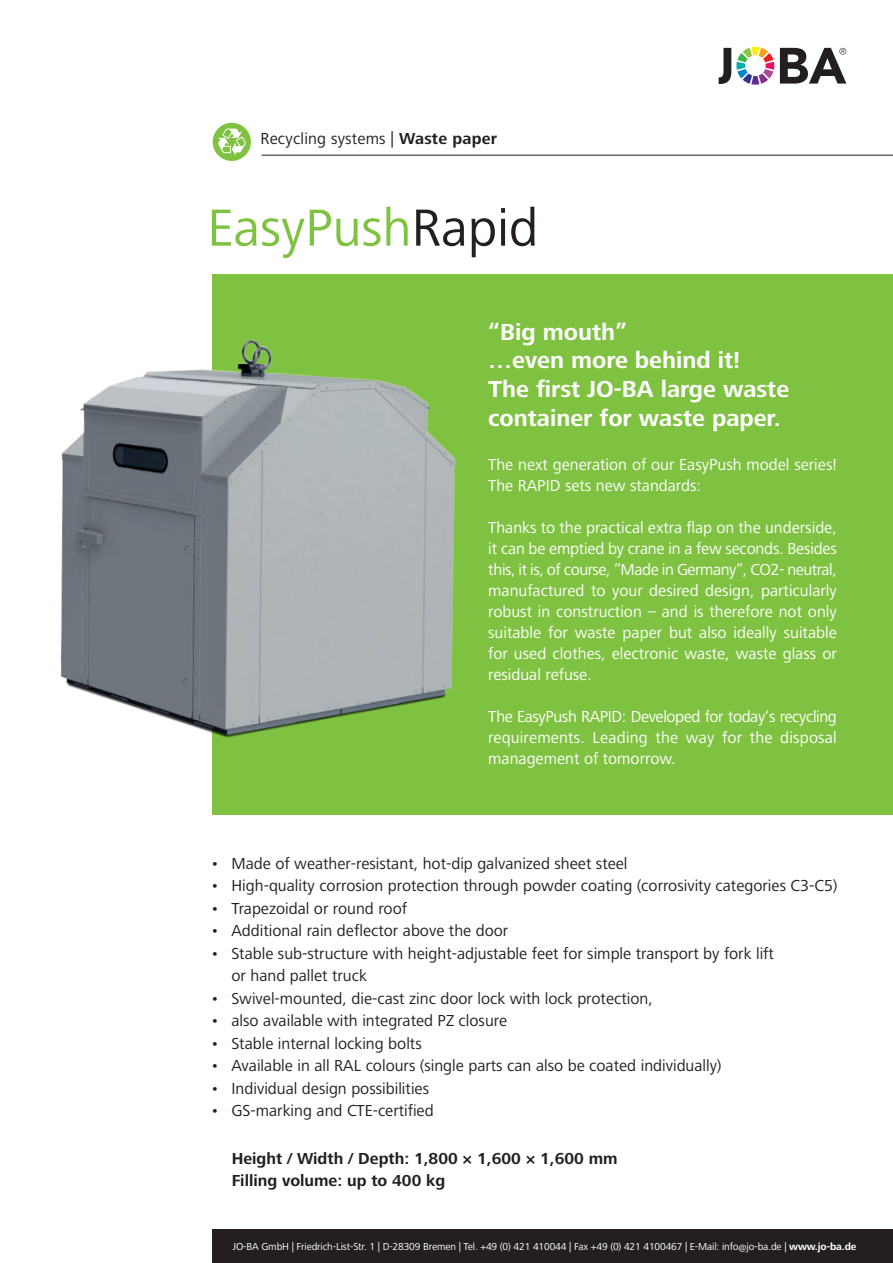
<style>
.page{position:relative;width:893px;height:1263px;background:#fff}
.page>*{position:absolute;margin:0;border:0;box-sizing:border-box;transform-origin:0 0}
.t1{font:54px "Frutiger Next LT";color:#7fc241}
.t2{font:700 24px/28.8px "Frutiger Next LT";color:#fff}
.t3{font:16.5px/22.5px "Frutiger Next LT";color:#231f20}
.t4{font:16.5px/21px "Frutiger Next LT";color:#fff;text-align:justify}
.t5{font:700 16.5px/22.5px "Frutiger Next LT";color:#231f20}
.t6{font:10.5px "Frutiger Next LT";letter-spacing:-.01em;color:#fff}
.s1{font-weight:700}
.s2{color:#231f20}
</style>
<div class="page">
<div style="left:213px;top:1229px;width:680px;height:34px;background:#231f20"></div>
<div style="left:213px;top:274px;width:680px;height:540px;background:#7fc241"></div>
<div style="left:213px;top:123px;width:38px;height:38px;background:#7fc241;border-radius:50%"></div>
<svg style="left:218px;top:129px;width:28px;height:27px"></svg>
<img style="left:60px;top:334px;width:396px;height:423px">
<svg style="left:780px;top:48px;width:66px;height:36px"></svg>
<svg style="left:719px;top:47px;width:55px;height:38px"></svg>
<hr style="left:261px;top:155px;width:632px;height:1px;background:#231f20">
<p class="t3" style="left:260px;top:128px;width:238px">Recycling systems | <span class="s1">Waste paper</span></p>
<h1 class="t1" style="left:207px;top:198px;width:332px">EasyPush<span class="s2">Rapid</span></h1>
<h2 class="t2" style="left:488px;top:317px;width:302px">“Big mouth”<br>…even more behind it!<br>The first JO-BA large waste container for waste paper.</h2>
<p class="t4" style="left:488px;top:454px;width:350px">The next generation of our EasyPush model series!<br>The RAPID sets new standards:</p>
<p class="t4" style="left:488px;top:517px;width:350px">Thanks to the practical extra flap on the underside, it can be emptied by crane in a few seconds. Besides this, it is, of course, “Made in Germany”, CO2- neutral, manufactured to your desired design, particularly robust in construction – and is therefore not only suitable for waste paper but also ideally suitable for used clothes, electronic waste, waste glass or residual refuse.</p>
<p class="t4" style="left:488px;top:706px;width:350px">The EasyPush RAPID: Developed for today‘s recycling requirements. Leading the way for the disposal management of tomorrow.</p>
<p class="t3" style="left:210px;top:852px;width:419px">• Made of weather-resistant, hot-dip galvanized sheet steel</p>
<p class="t3" style="left:210px;top:874px;width:629px">• High-quality corrosion protection through powder coating (corrosivity categories C3-C5)</p>
<p class="t3" style="left:210px;top:897px;width:198px">• Trapezoidal or round roof</p>
<p class="t3" style="left:210px;top:920px;width:299px">• Additional rain deflector above the door</p>
<p class="t3" style="left:231px;top:942px;width:544px;text-indent:-21px">• Stable sub-structure with height-adjustable feet for simple transport by fork lift or hand pallet truck</p>
<p class="t3" style="left:210px;top:987px;width:444px">• Swivel-mounted, die-cast zinc door lock with lock protection,</p>
<p class="t3" style="left:210px;top:1010px;width:298px">• also available with integrated PZ closure</p>
<p class="t3" style="left:210px;top:1032px;width:213px">• Stable internal locking bolts</p>
<p class="t3" style="left:210px;top:1055px;width:513px">• Available in all RAL colours (single parts can also be coated individually)</p>
<p class="t3" style="left:210px;top:1077px;width:220px">• Individual design possibilities</p>
<p class="t3" style="left:210px;top:1100px;width:225px">• GS-marking and CTE-certified</p>
<p class="t5" style="left:232px;top:1147px;width:387px">Height / Width / Depth: 1,800 × 1,600 × 1,600 mm<br>Filling volume: up to 400 kg</p>
<p class="t6" style="left:233px;top:1240px;width:625px">JO-BA GmbH | Friedrich-List-Str. 1 | D-28309 Bremen | Tel. +49 (0) 421 410044 | Fax +49 (0) 421 4100467 | E-Mail: info@jo-ba.de | <span class="s1">www.jo-ba.de</span></p>
</div>
